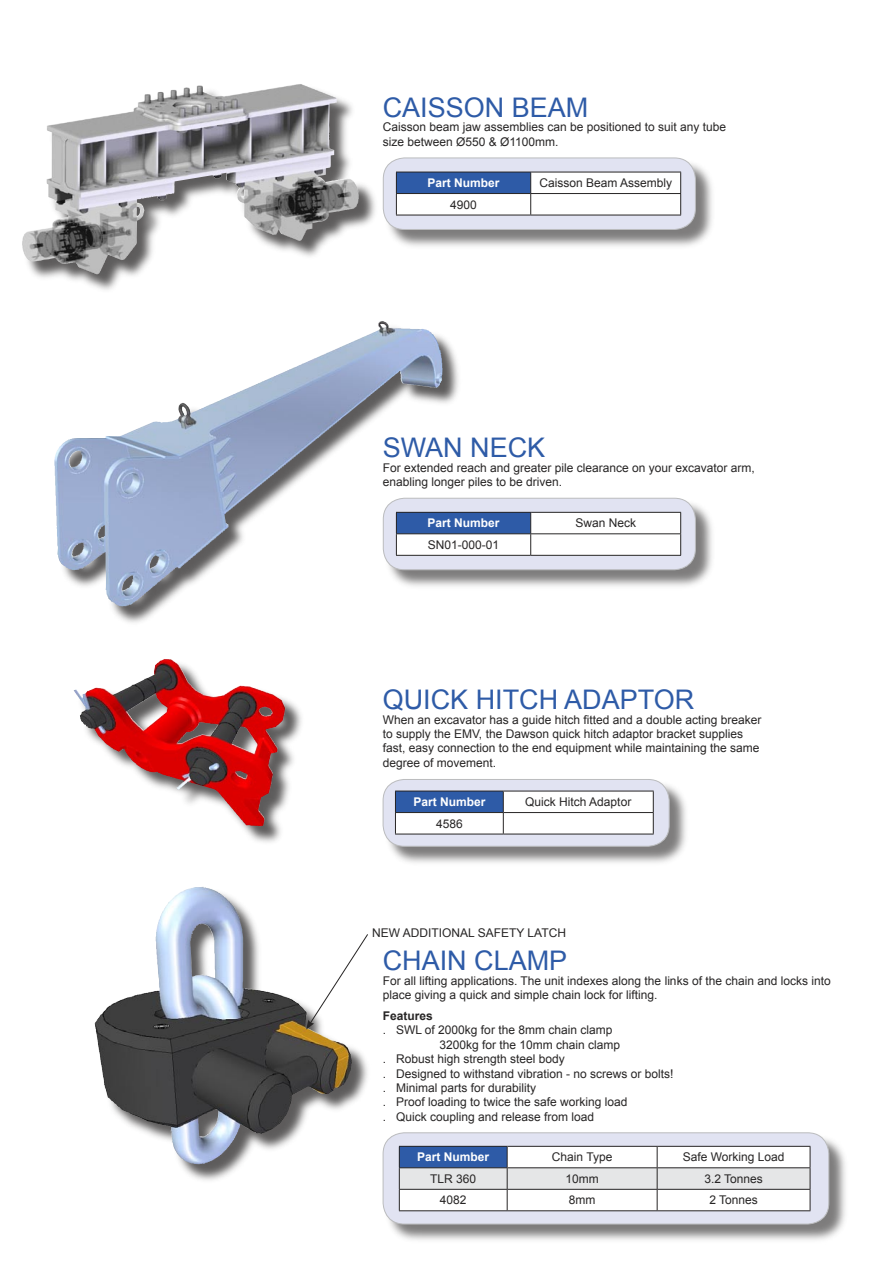
<style>
.page{position:relative;width:893px;height:1263px;background:#fff}
.page>*{position:absolute;margin:0;border:0;box-sizing:border-box;transform-origin:0 0}
.t1{font:27px "Arial";color:#2e5ba7}
.t2{font:12px/14.4px "Arial";color:#272525}
.t3{font:700 12px "Arial";color:#fff}
.t4{font:700 12px "Arial";color:#272525}
</style>
<div class="page">
<div style="left:76px;top:660px;width:229px;height:186px;background:#272525;opacity:.75"></div>
<img style="left:174px;top:661px;width:97px;height:36px">
<div style="left:383px;top:780px;width:307px;height:87px;background:#272525;opacity:.6"></div>
<svg style="left:382px;top:779px;width:288px;height:67px"></svg>
<div style="left:384px;top:499px;width:332px;height:91px;background:#272525;opacity:.6"></div>
<div style="left:55px;top:322px;width:408px;height:304px;background:#272525;opacity:.75"></div>
<img style="left:336px;top:323px;width:107px;height:100px">
<svg style="left:383px;top:497px;width:313px;height:73px"></svg>
<div style="left:383px;top:1133px;width:466px;height:112px;background:#272525;opacity:.6"></div>
<svg style="left:382px;top:1132px;width:448px;height:92px"></svg>
<hr style="left:399px;top:1167px;width:109px;height:1px;background:#272525">
<div style="left:96px;top:888px;width:276px;height:296px;background:#272525;opacity:.75"></div>
<img style="left:303px;top:1028px;width:49px;height:66px">
<svg style="left:306px;top:933px;width:63px;height:96px"></svg>
<div style="left:23px;top:85px;width:356px;height:209px;background:#272525;opacity:.75"></div>
<img style="left:290px;top:98px;width:69px;height:143px">
<div style="left:384px;top:158px;width:332px;height:92px;background:#272525;opacity:.6"></div>
<svg style="left:383px;top:157px;width:313px;height:72px"></svg>
<p class="t1" style="left:383px;top:90px;width:207px">CAISSON BEAM</p>
<p class="t2" style="left:383px;top:120px;width:345px">Caisson beam jaw assemblies can be positioned to suit any tube</p>
<p class="t2" style="left:383px;top:134px;width:177px">size between Ø550 &amp; Ø1100mm.</p>
<p class="t3" style="left:428px;top:175px;width:74px">Part Number</p>
<p class="t2" style="left:539px;top:176px;width:134px">Caisson Beam Assembly</p>
<p class="t2" style="left:450px;top:197px;width:28px">4900</p>
<p class="t1" style="left:383px;top:430px;width:164px">SWAN NECK</p>
<p class="t2" style="left:383px;top:460px;width:374px">For extended reach and greater pile clearance on your excavator arm,</p>
<p class="t2" style="left:383px;top:475px;width:181px">enabling longer piles to be driven.</p>
<p class="t3" style="left:428px;top:515px;width:74px">Part Number</p>
<p class="t2" style="left:575px;top:516px;width:62px">Swan Neck</p>
<p class="t2" style="left:428px;top:538px;width:73px">SN01-000-01</p>
<p class="t1" style="left:383px;top:682px;width:313px">QUICK HITCH ADAPTOR</p>
<p class="t2" style="left:383px;top:712px;width:380px">When an excavator has a guide hitch fitted and a double acting breaker to supply the EMV, the Dawson quick hitch adaptor bracket supplies fast, easy connection to the end equipment while maintaining the same degree of movement.</p>
<p class="t3" style="left:413px;top:794px;width:74px">Part Number</p>
<p class="t2" style="left:525px;top:795px;width:108px">Quick Hitch Adaptor</p>
<p class="t2" style="left:436px;top:816px;width:28px">4586</p>
<p class="t2" style="left:372px;top:926px;width:195px">NEW ADDITIONAL SAFETY LATCH</p>
<p class="t1" style="left:383px;top:943px;width:186px">CHAIN CLAMP</p>
<p class="t2" style="left:383px;top:973px;width:450px">For all lifting applications. The unit indexes along the links of the chain and locks into place giving a quick and simple chain lock for lifting.</p>
<p class="t4" style="left:383px;top:1008px;width:52px">Features</p>
<p class="t2" style="left:383px;top:1023px;width:231px">. SWL of 2000kg for the 8mm chain clamp</p>
<p class="t2" style="left:439px;top:1037px;width:182px">3200kg for the 10mm chain clamp</p>
<p class="t2" style="left:383px;top:1052px;width:184px">. Robust high strength steel body</p>
<p class="t2" style="left:383px;top:1066px;width:292px">. Designed to withstand vibration - no screws or bolts!</p>
<p class="t2" style="left:383px;top:1081px;width:155px">. Minimal parts for durability</p>
<p class="t2" style="left:383px;top:1095px;width:246px">. Proof loading to twice the safe working load</p>
<p class="t2" style="left:383px;top:1109px;width:213px">. Quick coupling and release from load</p>
<p class="t3" style="left:417px;top:1149px;width:74px">Part Number</p>
<p class="t2" style="left:552px;top:1150px;width:62px">Chain Type</p>
<p class="t2" style="left:683px;top:1150px;width:103px">Safe Working Load</p>
<p class="t2" style="left:430px;top:1171px;width:48px">TLR 360</p>
<p class="t2" style="left:565px;top:1171px;width:35px">10mm</p>
<p class="t2" style="left:704px;top:1171px;width:60px">3.2 Tonnes</p>
<p class="t2" style="left:440px;top:1193px;width:28px">4082</p>
<p class="t2" style="left:569px;top:1193px;width:28px">8mm</p>
<p class="t2" style="left:709px;top:1193px;width:50px">2 Tonnes</p>
</div>
